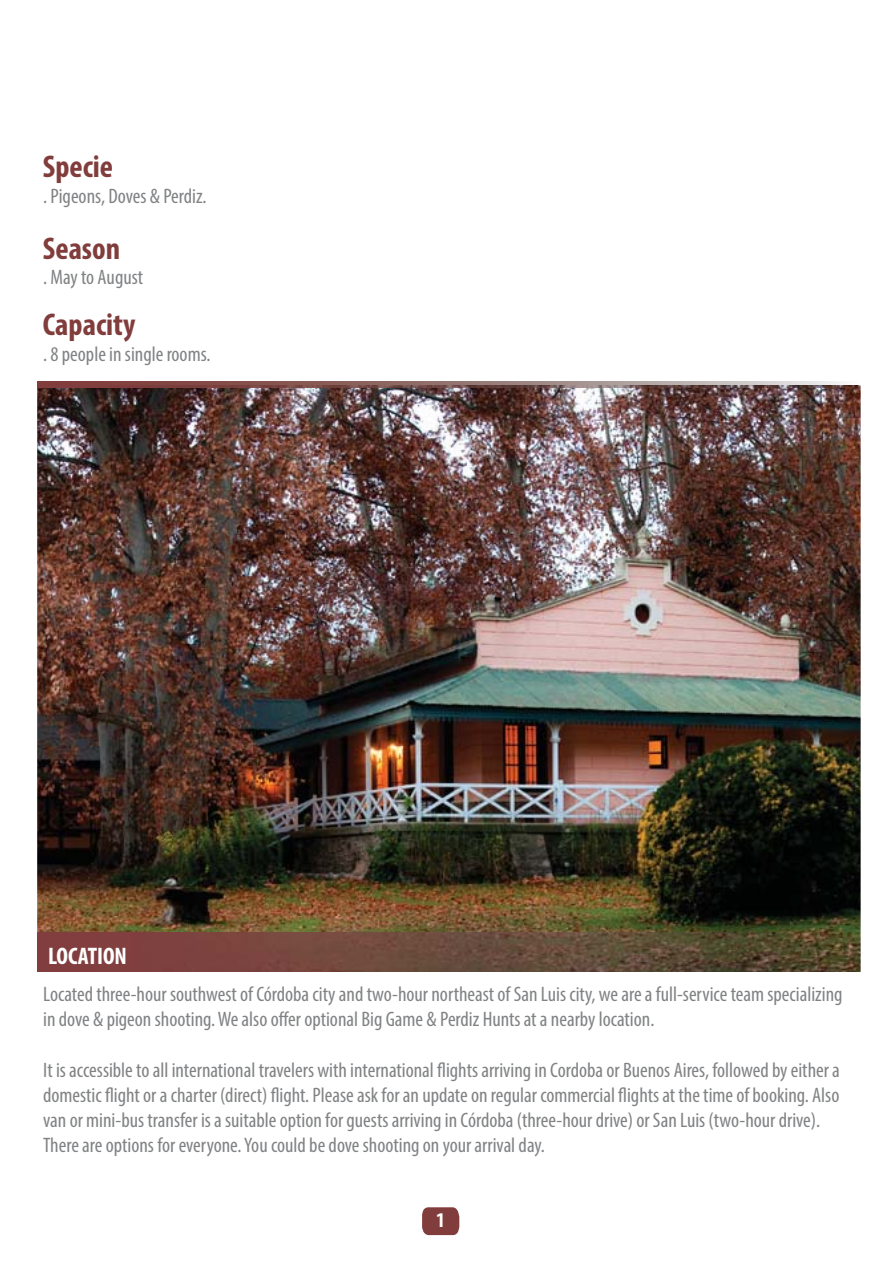
<style>
.page{position:relative;width:893px;height:1263px;background:#fff}
.page>*{position:absolute;margin:0;border:0;box-sizing:border-box;transform-origin:0 0}
.t1{font:700 condensed 31.5px "Myriad Pro";color:#813d3c}
.t2{font:700 condensed 24px "Myriad Pro";color:#fff}
.t3{font:condensed 21px/25.2px "Myriad Pro";color:#808284}
.t4{font:700 condensed 21px "Myriad Pro";color:#fff}
</style>
<div class="page">
<img style="left:37px;top:385px;width:824px;height:587px">
<svg style="left:422px;top:1207px;width:37px;height:28px"></svg>
<img style="left:37px;top:932px;width:822px;height:40px">
<img style="left:37px;top:381px;width:822px;height:6px">
<h1 class="t1" style="left:43px;top:156px;width:72px">Specie</h1>
<p class="t3" style="left:43px;top:186px;width:165px">. Pigeons, Doves &amp; Perdiz.</p>
<h1 class="t1" style="left:43px;top:237px;width:79px">Season</h1>
<p class="t3" style="left:43px;top:267px;width:102px">. May to August</p>
<h1 class="t1" style="left:43px;top:313px;width:94px">Capacity</h1>
<p class="t3" style="left:43px;top:343px;width:169px">. 8 people in single rooms.</p>
<p class="t2" style="left:48px;top:947px;width:80px">LOCATION</p>
<p class="t3" style="left:43px;top:983px;width:801px">Located three-hour southwest of Córdoba city and two-hour northeast of San Luis city, we are a full-service team specializing in dove &amp; pigeon shooting. We also offer optional Big Game &amp; Perdiz Hunts at a nearby location.</p>
<p class="t3" style="left:43px;top:1059px;width:798px">It is accessible to all international travelers with international flights arriving in Cordoba or Buenos Aires, followed by either a domestic flight or a charter (direct) flight. Please ask for an update on regular commercial flights at the time of booking. Also van or mini-bus transfer is a suitable option for guests arriving in Córdoba (three-hour drive) or San Luis (two-hour drive).<br>There are options for everyone. You could be dove shooting on your arrival day.</p>
<p class="t4" style="left:436px;top:1213px;width:10px">1</p>
</div>
